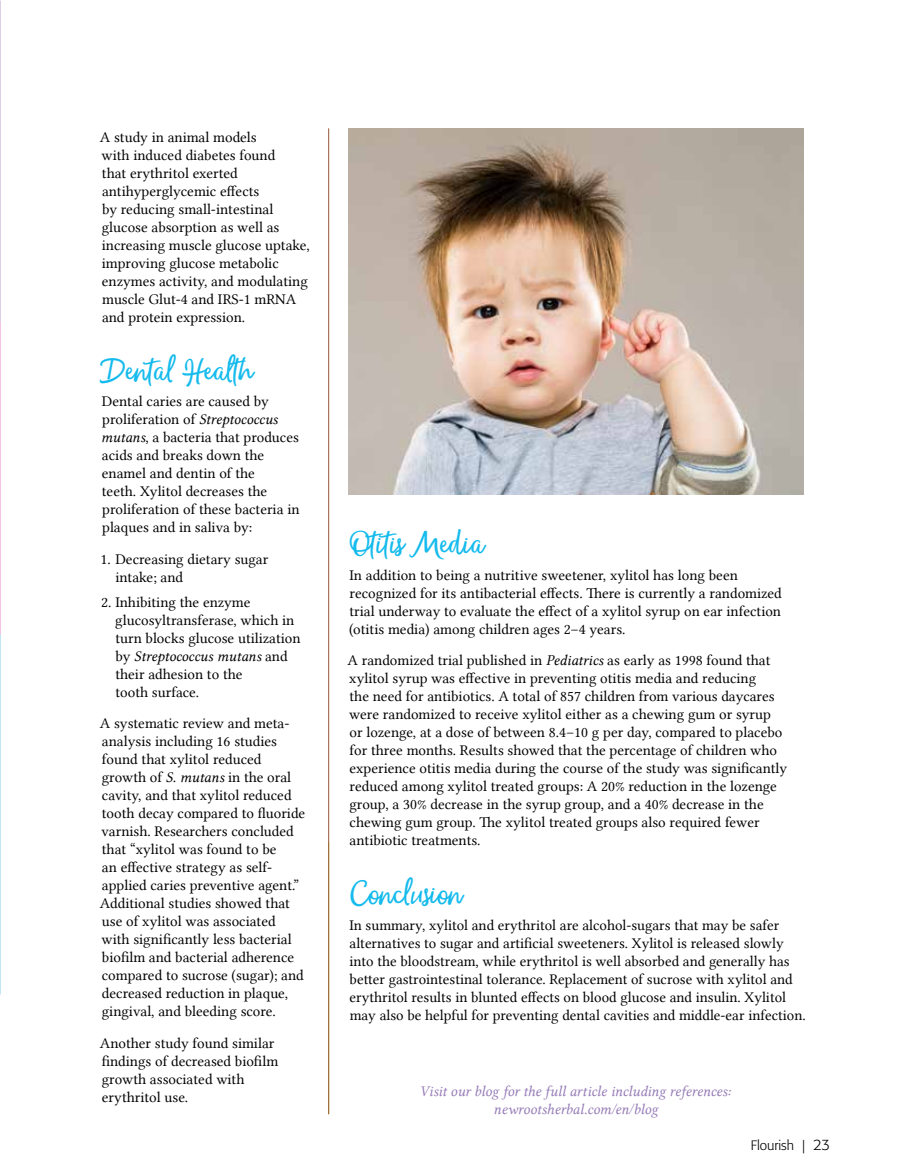
<style>
.page{position:relative;width:905px;height:1175px;background:#fff}
.page>*{position:absolute;margin:0;border:0;box-sizing:border-box;transform-origin:0 0}
.t1{font:33px "Money Penny Script";color:#15bbed}
.t2{font:15px/18px "Lin Libertine";color:#000}
.t3{font:15px/18px "Lin Libertine I";letter-spacing:-.005em;color:#967cb7;text-align:center}
.t4{font:15px "Lin Libertine I";color:#000}
.t5{font:300 13.5px "Formata";color:#000}
.s1{font-family:"Lin Libertine I"}
.s2{font-family:"Lin Libertine"}
.s3{font-size:15px}
</style>
<div class="page">
<hr style="left:328px;top:128px;width:1px;height:986px;background:#965738">
<img style="left:349px;top:128px;width:454px;height:367px">
<p class="t2" style="left:100px;top:128px;width:211px">A study in animal models<br>with induced diabetes found<br>that erythritol exerted antihyperglycemic effects<br>by reducing small-intestinal glucose absorption as well as increasing muscle glucose uptake, improving glucose metabolic enzymes activity, and modulating muscle Glut-4 and IRS-1 mRNA and protein expression.</p>
<h1 class="t1" style="left:101px;top:347px;width:153px">Dental Health</h1>
<p class="t2" style="left:101px;top:392px;width:200px">Dental caries are caused by proliferation of <span class="s1">Streptococcus mutans</span>, a bacteria that produces acids and breaks down the enamel and dentin of the<br>teeth. Xylitol decreases the proliferation of these bacteria in plaques and in saliva by:</p>
<p class="t2" style="left:115px;top:550px;width:154px;text-indent:-15px">1. Decreasing dietary sugar intake; and</p>
<p class="t2" style="left:115px;top:593px;width:187px;text-indent:-14px">2. Inhibiting the enzyme glucosyltransferase, which in turn blocks glucose utilization</p>
<p class="t4" style="left:115px;top:647px;width:174px"><span class="s2">by</span> Streptococcus mutans <span class="s2">and</span></p>
<p class="t2" style="left:115px;top:665px;width:129px">their adhesion to the tooth surface.</p>
<p class="t2" style="left:100px;top:714px;width:207px">A systematic review and meta&shy;analysis including 16 studies found that xylitol reduced growth of <span class="s1">S. mutans</span> in the oral cavity, and that xylitol reduced tooth decay compared to fluoride varnish. Researchers concluded that “xylitol was found to be<br>an effective strategy as self&shy;applied caries preventive agent.”<br>Additional studies showed that use of xylitol was associated with significantly less bacterial biofilm and bacterial adherence compared to sucrose (sugar); and decreased reduction in plaque, gingival, and bleeding score.</p>
<p class="t2" style="left:100px;top:1034px;width:180px">Another study found similar findings of decreased biofilm growth associated with erythritol use.</p>
<h1 class="t1" style="left:349px;top:520px;width:136px">Otitis Media</h1>
<p class="t2" style="left:349px;top:566px;width:434px">In addition to being a nutritive sweetener, xylitol has long been recognized for its antibacterial effects. There is currently a randomized trial underway to evaluate the effect of a xylitol syrup on ear infection (otitis media) among children ages 2–4 years.</p>
<p class="t2" style="left:347px;top:651px;width:441px">A randomized trial published in <span class="s1">Pediatrics</span> as early as 1998 found that xylitol syrup was effective in preventing otitis media and reducing<br>the need for antibiotics. A total of 857 children from various daycares were randomized to receive xylitol either as a chewing gum or syrup<br>or lozenge, at a dose of between 8.4–10 g per day, compared to placebo for three months. Results showed that the percentage of children who experience otitis media during the course of the study was significantly reduced among xylitol treated groups: A 20% reduction in the lozenge group, a 30% decrease in the syrup group, and a 40% decrease in the chewing gum group. The xylitol treated groups also required fewer antibiotic treatments.</p>
<h1 class="t1" style="left:349px;top:870px;width:114px">Conclusion</h1>
<p class="t2" style="left:349px;top:916px;width:457px">In summary, xylitol and erythritol are alcohol-sugars that may be safer alternatives to sugar and artificial sweeteners. Xylitol is released slowly into the bloodstream, while erythritol is well absorbed and generally has better gastrointestinal tolerance. Replacement of sucrose with xylitol and erythritol results in blunted effects on blood glucose and insulin. Xylitol may also be helpful for preventing dental cavities and middle-ear infection.</p>
<p class="t3" style="left:420px;top:1082px;width:312px">Visit our blog for the full article including references: newrootsherbal.com/en/blog</p>
<p class="t5" style="left:750px;top:1137px;width:81px">Flourish | <span class="s3">23</span></p>
</div>
